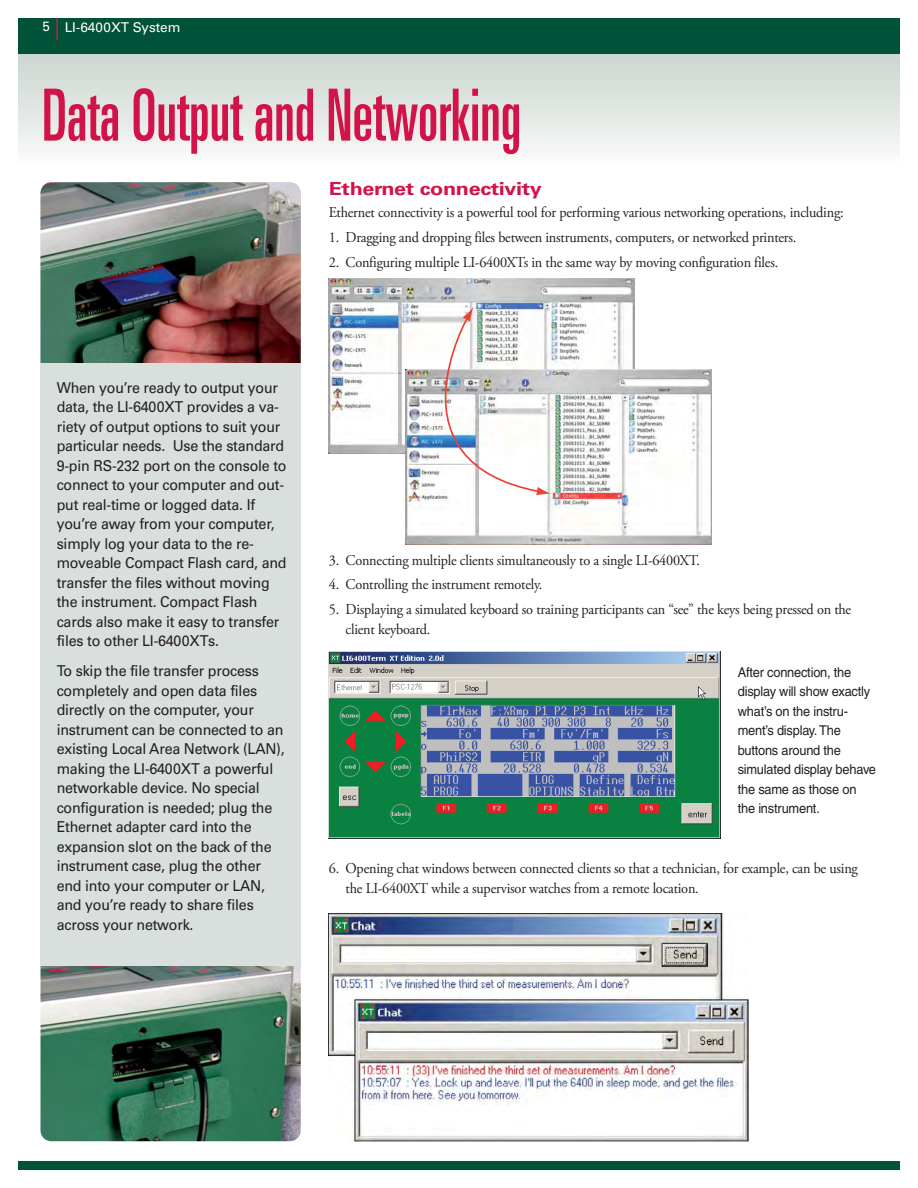
<style>
.page{position:relative;width:918px;height:1188px;background:#fff}
.page>*{position:absolute;margin:0;border:0;box-sizing:border-box;transform-origin:0 0}
.t1{font:ultra-condensed 72px "Univers LT Std";color:#d11349;scale:.85 1}
.t2{font:700 18px "Univers";letter-spacing:-.015em;color:#d11349;scale:1.2 1}
.t3{font:15px/19.5px "Univers LT Std";letter-spacing:-.015em;color:#231f20;scale:.95 1}
.t4{font:15px/19.5px "Adobe Garamond Pro";letter-spacing:-.015em;color:#231f20;scale:.95 1}
.t5{font:13.5px/19.5px "Helvetica";letter-spacing:-.015em;color:#231f20;scale:.95 1}
.t6{font:13.5px "Univers LT Std";color:#fff}
</style>
<div class="page">
<img style="left:40px;top:947px;width:261px;height:194px;border-radius:11px">
<img style="left:40px;top:182px;width:261px;height:194px;border-radius:11px">
<div style="left:40px;top:363px;width:261px;height:602px;background:#d8dfdd"></div>
<div style="left:18px;top:54px;width:882px;height:108px;background:linear-gradient(to bottom,#cad5cf,#f8f9f8)"></div>
<div style="left:18px;top:18px;width:882px;height:36px;background:#005238"></div>
<hr style="left:56px;top:18px;width:2px;height:22px;background:#d11349">
<img style="left:329px;top:278px;width:305px;height:175px">
<img style="left:406px;top:370px;width:305px;height:175px">
<svg style="left:385px;top:307px;width:166px;height:188px"></svg>
<img style="left:329px;top:651px;width:392px;height:188px">
<img style="left:329px;top:914px;width:419px;height:227px">
<div style="left:18px;top:1161px;width:882px;height:9px;background:#005238"></div>
<p class="t6" style="left:42px;top:22px;width:140px">5 LI-6400XT System</p>
<h1 class="t1" style="left:42px;top:89px;width:565px">Data Output and Networking</h1>
<p class="t2" style="left:329px;top:182px;width:179px">Ethernet connectivity</p>
<p class="t4" style="left:329px;top:204px;width:544px">Ethernet connectivity is a powerful tool for performing various networking operations, including:</p>
<p class="t4" style="left:329px;top:229px;width:494px">1. Dragging and dropping files between instruments, computers, or networked printers.</p>
<p class="t4" style="left:329px;top:254px;width:475px">2. Configuring multiple LI-6400XTs in the same way by moving configuration files.</p>
<p class="t3" style="left:57px;top:379px;width:244px">When you’re ready to output your data, the LI-6400XT provides a va&shy;riety of output options to suit your particular needs. Use the standard<br>9-pin RS-232 port on the console to connect to your computer and out&shy;put real-time or logged data. If you’re away from your computer, simply log your data to the re&shy;moveable Compact Flash card, and transfer the files without moving the instrument. Compact Flash cards also make it easy to transfer files to other LI-6400XTs.</p>
<p class="t3" style="left:57px;top:663px;width:242px">To skip the file transfer process completely and open data files directly on the computer, your instrument can be connected to an existing Local Area Network (LAN), making the LI-6400XT a powerful networkable device. No special configuration is needed; plug the<br>Ethernet adapter card into the expansion slot on the back of the instrument case, plug the other end into your computer or LAN, and you’re ready to share files across your network.</p>
<p class="t5" style="left:738px;top:664px;width:147px">After connection, the display will show exactly what’s on the instru&shy;ment’s display. The buttons around the simulated display behave the same as those on the instrument.</p>
<p class="t4" style="left:329px;top:551px;width:392px">3. Connecting multiple clients simultaneously to a single LI-6400XT.</p>
<p class="t4" style="left:329px;top:576px;width:226px">4. Controlling the instrument remotely.</p>
<p class="t4" style="left:346px;top:601px;width:534px;text-indent:-17px">5. Displaying a simulated keyboard so training participants can “see” the keys being pressed on the client keyboard.</p>
<p class="t4" style="left:346px;top:860px;width:541px;text-indent:-17px">6. Opening chat windows between connected clients so that a technician, for example, can be using the LI-6400XT while a supervisor watches from a remote location.</p>
</div>
